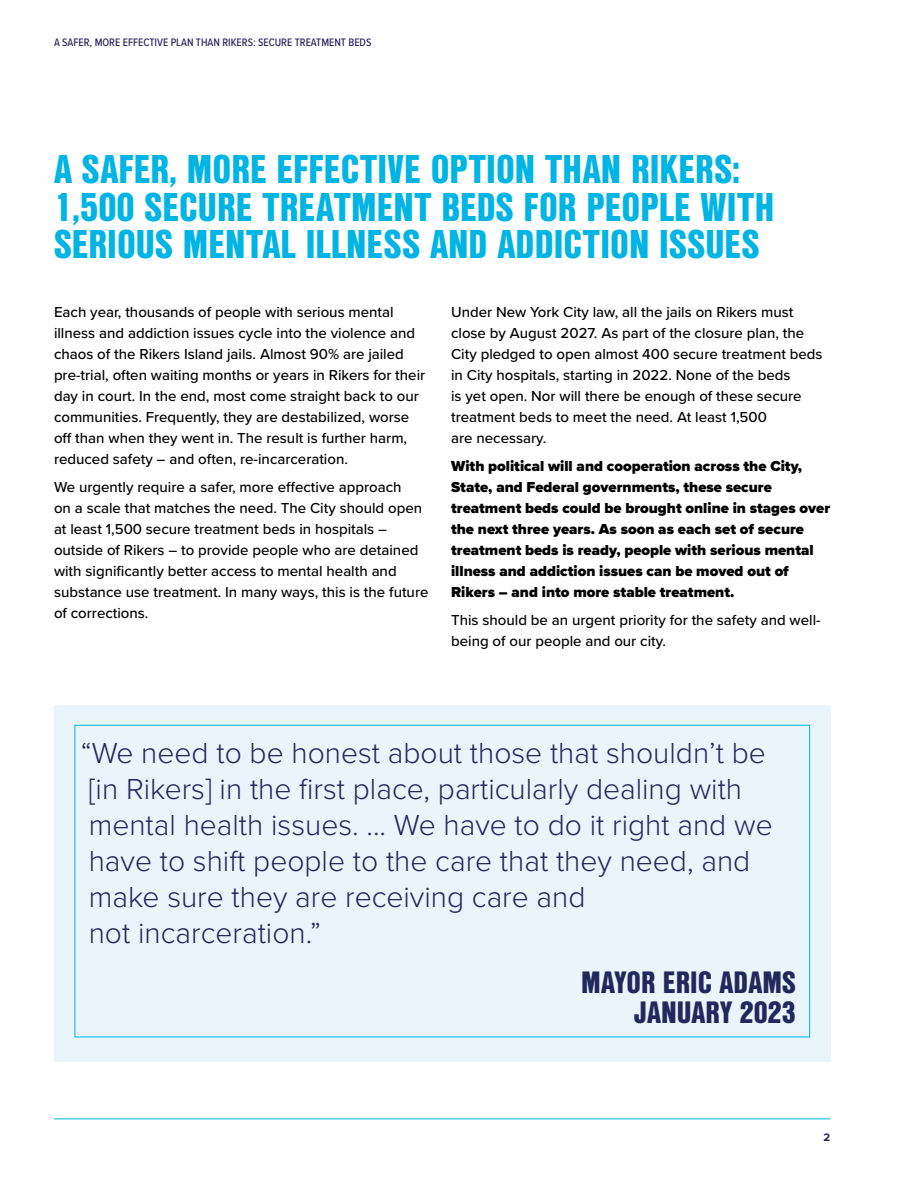
<style>
.page{position:relative;width:918px;height:1188px;background:#fff}
.page>*{position:absolute;margin:0;border:0;box-sizing:border-box;transform-origin:0 0}
.t1{font:900 39px/37.5px "Nimbus San Con L";color:#00b4e3}
.t2{font:300 30px/36px "Proxima Nova";color:#20285c}
.t3{font:900 30px/30px "Nimbus San Con L";color:#20285c;text-align:right}
.t4{font:500 15px/21px "Proxima Nova";color:#000}
.t5{font:900 15px/21px "Proxima Nova";color:#000}
.t6{font:500 11.25px "Proxima Nova Cond";color:#26235d}
.t7{font:700 11.25px "Proxima Nova";color:#26235d}
</style>
<div class="page">
<hr style="left:54px;top:1119px;width:777px;height:1px;background:#00b4e3">
<div style="left:54px;top:706px;width:777px;height:356px;background:#e9f4fb"></div>
<p class="t6" style="left:54px;top:34px;width:319px">A SAFER, MORE EFFECTIVE PLAN THAN RIKERS: SECURE TREATMENT BEDS</p>
<h1 class="t1" style="left:54px;top:149px;width:722px">A SAFER, MORE EFFECTIVE OPTION THAN RIKERS:<br>1,500 SECURE TREATMENT BEDS FOR PEOPLE WITH<br>SERIOUS MENTAL ILLNESS AND ADDICTION ISSUES</h1>
<p class="t4" style="left:54px;top:301px;width:373px">Each year, thousands of people with serious mental illness and addiction issues cycle into the violence and chaos of the Rikers Island jails. Almost 90% are jailed pre-trial, often waiting months or years in Rikers for their day in court. In the end, most come straight back to our communities. Frequently, they are destabilized, worse off than when they went in. The result is further harm, reduced safety – and often, re-incarceration.</p>
<p class="t4" style="left:54px;top:476px;width:376px">We urgently require a safer, more effective approach<br>on a scale that matches the need. The City should open at least 1,500 secure treatment beds in hospitals – outside of Rikers – to provide people who are detained with significantly better access to mental health and substance use treatment. In many ways, this is the future of corrections.</p>
<p class="t4" style="left:451px;top:301px;width:373px">Under New York City law, all the jails on Rikers must close by August 2027. As part of the closure plan, the City pledged to open almost 400 secure treatment beds in City hospitals, starting in 2022. None of the beds<br>is yet open. Nor will there be enough of these secure treatment beds to meet the need. At least 1,500<br>are necessary.</p>
<p class="t5" style="left:451px;top:455px;width:381px">With political will and cooperation across the City, State, and Federal governments, these secure treatment beds could be brought online in stages over the next three years. As soon as each set of secure treatment beds is ready, people with serious mental illness and addiction issues can be moved out of Rikers – and into more stable treatment.</p>
<p class="t4" style="left:451px;top:608px;width:371px">This should be an urgent priority for the safety and well&shy;being of our people and our city.</p>
<p class="t2" style="left:81px;top:733px;width:693px">“We need to be honest about those that shouldn’t be [in Rikers] in the first place, particularly dealing with mental health issues. ... We have to do it right and we have to shift people to the care that they need, and make sure they are receiving care and<br>not incarceration.”</p>
<h2 class="t3" style="left:581px;top:966px;width:216px">MAYOR ERIC ADAMS<br>JANUARY 2023</h2>
<p class="t7" style="left:824px;top:1129px;width:8px">2</p>
</div>
